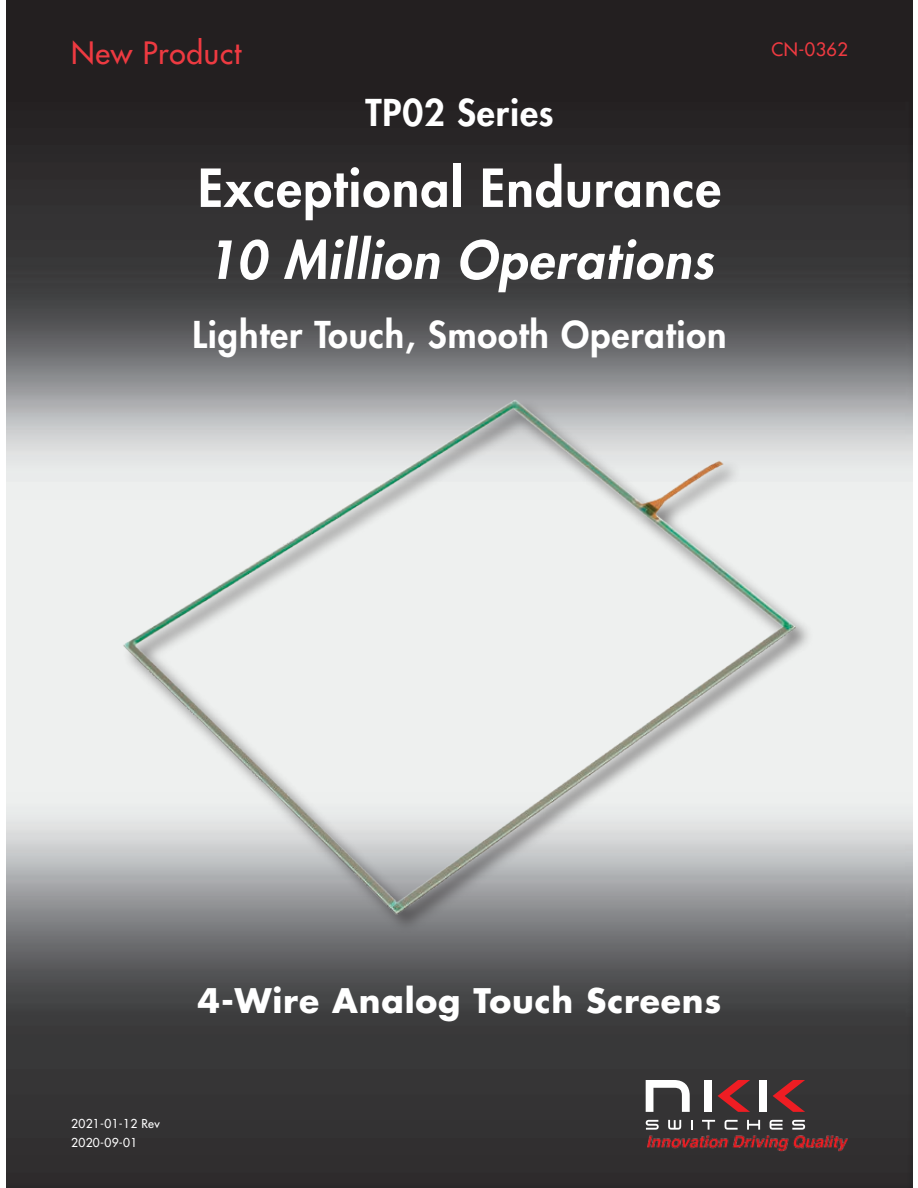
<style>
.page{position:relative;width:918px;height:1188px;background:#fff}
.page>*{position:absolute;margin:0;border:0;box-sizing:border-box;transform-origin:0 0}
.t1{font:800 51px "Futura Std";letter-spacing:.025em;color:#fff}
.t2{font:italic 800 51px "Futura Std";letter-spacing:.025em;color:#fff}
.t3{font:800 36px "Futura Std";letter-spacing:.025em;color:#fff}
.t4{font:700 33px "Futura Std";letter-spacing:.025em;color:#fff}
.Charac__Text{font:500 30px "Futura Std";letter-spacing:.025em;color:#ee3a41}
.Charac__Text-2{font:500 18px "Futura Std";letter-spacing:.025em;color:#ee3a41}
.t5{font:500 12px "Futura Std";letter-spacing:.025em;color:#fff}
</style>
<div class="page">
<img style="left:7px;top:0;width:906px;height:1188px">
<svg style="left:646px;top:1080px;width:44px;height:32px"></svg>
<div style="left:759px;top:1080px;width:8px;height:32px;background:#fff"></div>
<div style="left:704px;top:1080px;width:7px;height:32px;background:#fff"></div>
<svg style="left:718px;top:1080px;width:32px;height:32px"></svg>
<svg style="left:773px;top:1080px;width:32px;height:32px"></svg>
<svg style="left:691px;top:1120px;width:2px;height:10px"></svg>
<svg style="left:646px;top:1120px;width:13px;height:10px"></svg>
<svg style="left:792px;top:1120px;width:13px;height:10px"></svg>
<svg style="left:747px;top:1120px;width:13px;height:10px"></svg>
<svg style="left:770px;top:1120px;width:13px;height:10px"></svg>
<svg style="left:725px;top:1120px;width:13px;height:10px"></svg>
<svg style="left:702px;top:1120px;width:13px;height:10px"></svg>
<svg style="left:668px;top:1120px;width:13px;height:10px"></svg>
<img style="left:646px;top:1132px;width:202px;height:23px">
<img style="left:101px;top:373px;width:718px;height:561px">
<p class="Charac__Text" style="left:71px;top:34px;width:171px">New Product</p>
<p class="Charac__Text-2" style="left:771px;top:38px;width:78px">CN-0362</p>
<p class="t3" style="left:365px;top:90px;width:190px">TP02 Series</p>
<p class="t1" style="left:198px;top:156px;width:524px">Exceptional Endurance</p>
<p class="t2" style="left:206px;top:228px;width:509px">10 Million Operations</p>
<p class="t3" style="left:193px;top:312px;width:535px">Lighter Touch, Smooth Operation</p>
<p class="t4" style="left:198px;top:979px;width:525px">4-Wire Analog Touch Screens</p>
<p class="t5" style="left:71px;top:1116px;width:90px">2021-01-12 Rev</p>
<p class="t5" style="left:71px;top:1135px;width:68px">2020-09-01</p>
</div>
